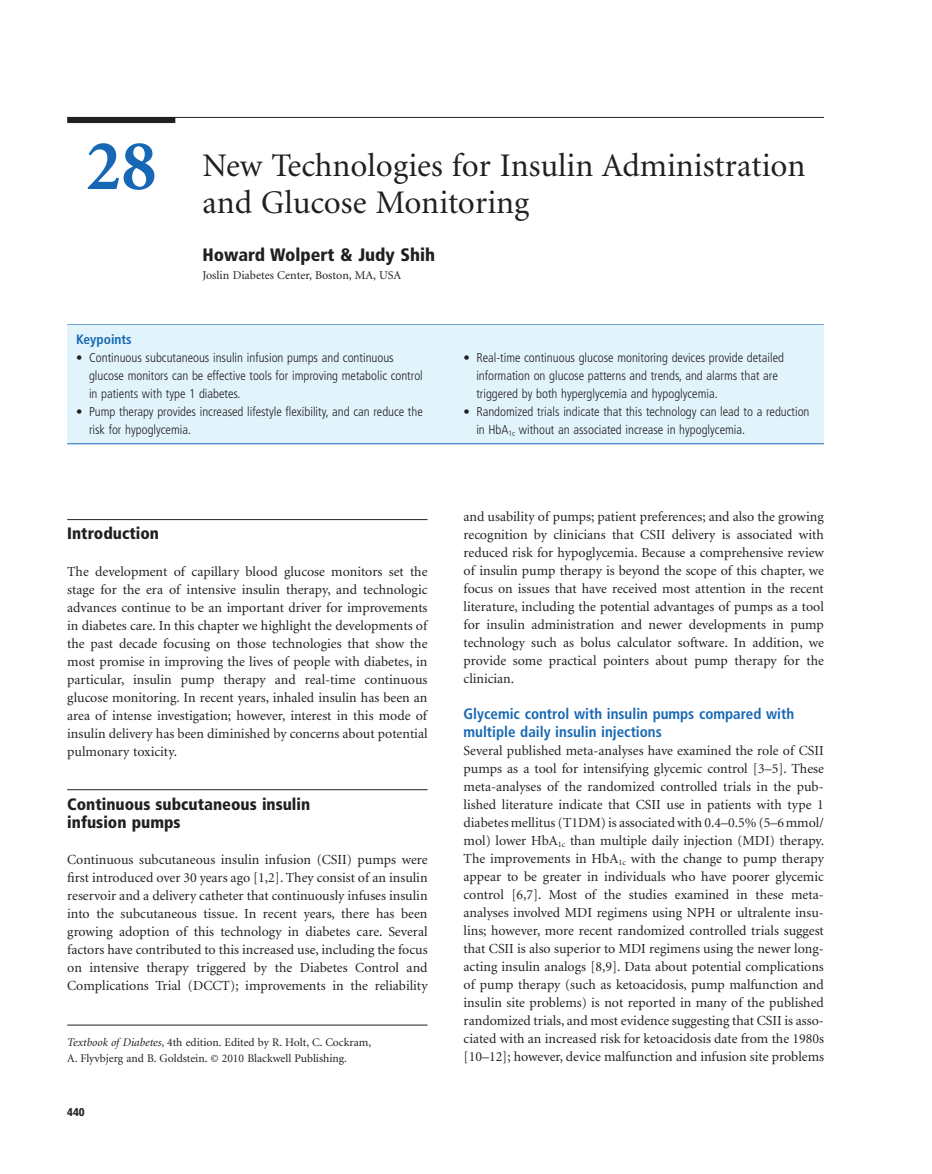
<style>
.page{position:relative;width:932px;height:1174px;background:#fff}
.page>*{position:absolute;margin:0;border:0;box-sizing:border-box;transform-origin:0 0}
.t1{font:33px/37.5px "Minion";color:#231f20}
.t2{font:900 condensed 18px "Frutiger";color:#231f20}
.t3{font:900 condensed 16.5px/18px "Frutiger";color:#231f20}
.t4{font:700 condensed 15px/18px "Frutiger";color:#1768b4}
.t5{font:13.8px/18px "Minion";color:#231f20;text-align:justify}
.t6{font:700 condensed 13.5px "Frutiger";color:#1768b4}
.t7{font:300 condensed 12.75px/18px "Frutiger";color:#231f20}
.t8{font:12px "Minion";color:#231f20}
.t9{font:11.7px/15.8px "Minion";color:#231f20}
.t10{font:900 condensed 11.25px "Frutiger";color:#231f20}
.s1{font-weight:700;font-size:72px;color:#1768b4}
.s2{font-style:italic}
</style>
<div class="page">
<div style="left:67px;top:117px;width:108px;height:6px;background:#231f20"></div>
<hr style="left:67px;top:117px;width:756px;height:1px;background:#231f20">
<hr style="left:67px;top:324px;width:756px;height:1px;background:#1768b4">
<div style="left:67px;top:325px;width:756px;height:118px;background:#e1f4fc"></div>
<hr style="left:67px;top:443px;width:756px;height:1px;background:#1768b4">
<hr style="left:67px;top:519px;width:360px;height:1px;background:#231f20">
<hr style="left:67px;top:789px;width:360px;height:1px;background:#231f20">
<hr style="left:67px;top:1024px;width:360px;height:1px;background:#231f20">
<h1 class="t1" style="left:202px;top:149px;width:604px;text-indent:-116px"><span class="s1">28</span> New Technologies for Insulin Administration and Glucose Monitoring</h1>
<h2 class="t2" style="left:202px;top:248px;width:234px">Howard Wolpert &amp; Judy Shih</h2>
<p class="t8" style="left:202px;top:270px;width:200px">Joslin Diabetes Center, Boston, MA, USA</p>
<p class="t6" style="left:76px;top:334px;width:57px">Keypoints</p>
<p class="t7" style="left:89px;top:350px;width:335px;text-indent:-13px">• Continuous subcutaneous insulin infusion pumps and continuous glucose monitors can be effective tools for improving metabolic control in patients with type 1 diabetes.</p>
<p class="t7" style="left:89px;top:404px;width:335px;text-indent:-13px">• Pump therapy provides increased lifestyle flexibility, and can reduce the risk for hypoglycemia.</p>
<p class="t3" style="left:67px;top:526px;width:93px">Introduction</p>
<p class="t5" style="left:67px;top:563px;width:362px">The development of capillary blood glucose monitors set the stage for the era of intensive insulin therapy, and technologic advances continue to be an important driver for improvements in diabetes care. In this chapter we highlight the developments of the past decade focusing on those technologies that show the most promise in improving the lives of people with diabetes, in particular, insulin pump therapy and real - time continuous glucose monitoring. In recent years, inhaled insulin has been an area of intense investigation; however, interest in this mode of insulin delivery has been diminished by concerns about potential pulmonary toxicity.</p>
<p class="t3" style="left:67px;top:796px;width:244px">Continuous s ubcutaneous i nsulin i nfusion p umps</p>
<p class="t5" style="left:67px;top:851px;width:362px">Continuous subcutaneous insulin infusion (CSII) pumps were first introduced over 30 years ago [1,2] . They consist of an insulin reservoir and a delivery catheter that continuously infuses insulin into the subcutaneous tissue. In recent years, there has been growing adoption of this technology in diabetes care. Several factors have contributed to this increased use, including the focus on intensive therapy triggered by the Diabetes Control and Complications Trial (DCCT); improvements in the reliability</p>
<p class="t9" style="left:67px;top:1035px;width:305px"><span class="s2">Textbook of Diabetes</span>, 4th edition. Edited by R. Holt, C. Cockram,<br>A. Flyvbjerg and B. Goldstein. © 2010 Blackwell Publishing.</p>
<p class="t10" style="left:67px;top:1108px;width:19px">440</p>
<p class="t7" style="left:476px;top:349px;width:309px;text-indent:-13px">• Real - time continuous glucose monitoring devices provide detailed information on glucose patterns and trends, and alarms that are triggered by both hyperglycemia and hypoglycemia.</p>
<p class="t7" style="left:476px;top:403px;width:334px;text-indent:-13px">• Randomized trials indicate that this technology can lead to a reduction in HbA <sub>1c</sub> without an associated increase in hypoglycemia.</p>
<p class="t5" style="left:463px;top:509px;width:362px">and usability of pumps; patient preferences; and also the growing recognition by clinicians that CSII delivery is associated with reduced risk for hypoglycemia. Because a comprehensive review of insulin pump therapy is beyond the scope of this chapter, we focus on issues that have received most attention in the recent literature, including the potential advantages of pumps as a tool for insulin administration and newer developments in pump technology such as bolus calculator software. In addition, we provide some practical pointers about pump therapy for the clinician.</p>
<p class="t4" style="left:463px;top:706px;width:332px">Glycemic c ontrol with i nsulin p umps c ompared with m ultiple d aily i nsulin i njections</p>
<p class="t5" style="left:463px;top:743px;width:362px">Several published meta - analyses have examined the role of CSII pumps as a tool for intensifying glycemic control [3 – 5] . These meta - analyses of the randomized controlled trials in the pub&shy;lished literature indicate that CSII use in patients with type 1 diabetes mellitus (T1DM) is associated with 0.4 – 0.5% (5 – 6 mmol/ mol) lower HbA <sub>1c</sub> than multiple daily injection (MDI) therapy.<br>The improvements in HbA <sub>1c</sub> with the change to pump therapy appear to be greater in individuals who have poorer glycemic control [6,7] . Most of the studies examined in these meta - analyses involved MDI regimens using NPH or ultralente insu&shy;lins; however, more recent randomized controlled trials suggest that CSII is also superior to MDI regimens using the newer long - acting insulin analogs [8,9] . Data about potential complications of pump therapy (such as ketoacidosis, pump malfunction and insulin site problems) is not reported in many of the published randomized trials, and most evidence suggesting that CSII is asso&shy;ciated with an increased risk for ketoacidosis date from the 1980s [10 – 12] ; however, device malfunction and infusion site problems</p>
</div>
